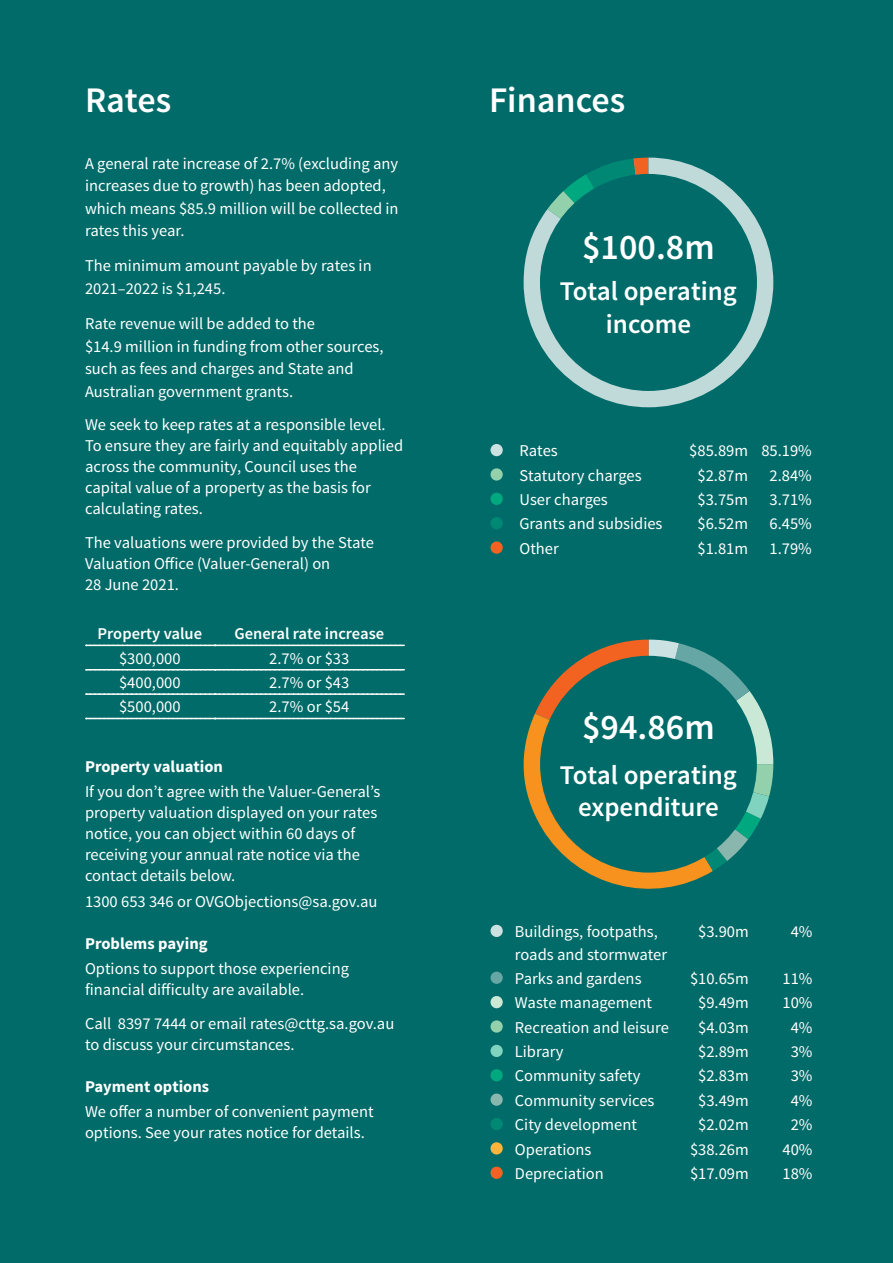
<style>
.page{position:relative;width:893px;height:1263px;background:#006b68}
.page>*{position:absolute;margin:0;border:0;box-sizing:border-box;transform-origin:0 0}
.t1{font:600 36px "Source Sans Pro";color:#fff}
.t2{font:600 27px/32.4px "Source Sans Pro";color:#fff;text-align:center}
.t3{font:16.5px/21px "Source Sans Pro";color:#fff}
.t4{font:700 16.5px "Source Sans Pro";color:#fff}
.t5{font:600 16.5px "Source Sans Pro";color:#fff}
</style>
<div class="page">
<svg style="left:524px;top:158px;width:249px;height:249px"></svg>
<div style="left:540px;top:174px;width:217px;height:217px;background:#006b68;border-radius:50%"></div>
<div style="left:491px;top:445px;width:11px;height:10px;background:#cce1e1;border-radius:50%"></div>
<div style="left:490px;top:444px;width:13px;height:12px;border:2px solid #cce1e1;border-radius:50%"></div>
<div style="left:491px;top:469px;width:11px;height:11px;background:#93d0ac;border-radius:50%"></div>
<div style="left:490px;top:468px;width:13px;height:13px;border:2px solid #93d0ac;border-radius:50%"></div>
<div style="left:491px;top:494px;width:11px;height:10px;background:#00a880;border-radius:50%"></div>
<div style="left:490px;top:493px;width:13px;height:12px;border:2px solid #00a880;border-radius:50%"></div>
<div style="left:491px;top:518px;width:11px;height:10px;background:#008875;border-radius:50%"></div>
<div style="left:490px;top:517px;width:13px;height:12px;border:2px solid #008875;border-radius:50%"></div>
<div style="left:491px;top:542px;width:11px;height:11px;background:#f26322;border-radius:50%"></div>
<div style="left:490px;top:541px;width:13px;height:13px;border:2px solid #f26322;border-radius:50%"></div>
<div style="left:491px;top:926px;width:11px;height:10px;background:#cce1e1;border-radius:50%"></div>
<div style="left:490px;top:925px;width:13px;height:12px;border:2px solid #cce1e1;border-radius:50%"></div>
<div style="left:491px;top:973px;width:11px;height:10px;background:#66a6a4;border-radius:50%"></div>
<div style="left:490px;top:972px;width:13px;height:12px;border:2px solid #66a6a4;border-radius:50%"></div>
<div style="left:491px;top:997px;width:11px;height:10px;background:#c9e8d5;border-radius:50%"></div>
<div style="left:490px;top:996px;width:13px;height:12px;border:2px solid #c9e8d5;border-radius:50%"></div>
<div style="left:491px;top:1021px;width:11px;height:10px;background:#93d0ac;border-radius:50%"></div>
<div style="left:490px;top:1020px;width:13px;height:13px;border:2px solid #93d0ac;border-radius:50%"></div>
<div style="left:491px;top:1046px;width:11px;height:10px;background:#80d3bf;border-radius:50%"></div>
<div style="left:490px;top:1045px;width:13px;height:12px;border:2px solid #80d3bf;border-radius:50%"></div>
<div style="left:491px;top:1070px;width:11px;height:10px;background:#00a880;border-radius:50%"></div>
<div style="left:490px;top:1069px;width:13px;height:12px;border:2px solid #00a880;border-radius:50%"></div>
<div style="left:491px;top:1094px;width:11px;height:11px;background:#8ab7ad;border-radius:50%"></div>
<div style="left:490px;top:1093px;width:13px;height:13px;border:2px solid #8ab7ad;border-radius:50%"></div>
<div style="left:491px;top:1119px;width:11px;height:10px;background:#008875;border-radius:50%"></div>
<div style="left:490px;top:1118px;width:13px;height:12px;border:2px solid #008875;border-radius:50%"></div>
<div style="left:491px;top:1143px;width:11px;height:10px;background:#fcb53b;border-radius:50%"></div>
<div style="left:490px;top:1142px;width:13px;height:12px;border:2px solid #fcb53b;border-radius:50%"></div>
<div style="left:491px;top:1168px;width:11px;height:10px;background:#f26322;border-radius:50%"></div>
<div style="left:490px;top:1167px;width:13px;height:12px;border:2px solid #f26322;border-radius:50%"></div>
<svg style="left:86px;top:645px;width:318px;height:1px"></svg>
<svg style="left:86px;top:669px;width:318px;height:1px"></svg>
<svg style="left:86px;top:693px;width:318px;height:2px"></svg>
<svg style="left:86px;top:718px;width:318px;height:1px"></svg>
<svg style="left:523px;top:640px;width:250px;height:249px"></svg>
<div style="left:540px;top:656px;width:217px;height:216px;background:#006b68;border-radius:50%"></div>
<h1 class="t1" style="left:85px;top:77px;width:88px">Rates</h1>
<p class="t3" style="left:85px;top:152px;width:315px;line-height:22.5px">A general rate increase of 2.7% (excluding any increases due to growth) has been adopted, which means $85.9 million will be collected in rates this year.</p>
<p class="t3" style="left:85px;top:255px;width:288px;line-height:22.5px">The minimum amount payable by rates in<br>2021–2022 is $1,245.</p>
<p class="t3" style="left:85px;top:313px;width:300px;line-height:22.5px">Rate revenue will be added to the<br>$14.9 million in funding from other sources, such as fees and charges and State and Australian government grants.</p>
<p class="t3" style="left:85px;top:415px;width:320px">We seek to keep rates at a responsible level.<br>To ensure they are fairly and equitably applied across the community, Council uses the capital value of a property as the basis for calculating rates.</p>
<p class="t3" style="left:85px;top:532px;width:291px">The valuations were provided by the State<br>Valuation Office (Valuer-General) on<br>28 June 2021.</p>
<p class="t5" style="left:98px;top:623px;width:106px">Property value</p>
<p class="t5" style="left:234px;top:623px;width:151px">General rate increase</p>
<p class="t3" style="left:119px;top:648px;width:63px">$300,000</p>
<p class="t3" style="left:269px;top:648px;width:82px">2.7% or $33</p>
<p class="t3" style="left:119px;top:672px;width:63px">$400,000</p>
<p class="t3" style="left:269px;top:672px;width:82px">2.7% or $43</p>
<p class="t3" style="left:119px;top:697px;width:63px">$500,000</p>
<p class="t3" style="left:269px;top:697px;width:82px">2.7% or $54</p>
<p class="t4" style="left:85px;top:756px;width:139px">Property valuation</p>
<p class="t3" style="left:85px;top:782px;width:297px">If you don’t agree with the Valuer-General’s property valuation displayed on your rates notice, you can object within 60 days of receiving your annual rate notice via the contact details below.</p>
<p class="t3" style="left:85px;top:891px;width:294px">1300 653 346 or OVGObjections@sa.gov.au</p>
<p class="t4" style="left:85px;top:933px;width:124px">Problems paying</p>
<p class="t3" style="left:85px;top:958px;width:265px">Options to support those experiencing financial difficulty are available.</p>
<p class="t3" style="left:85px;top:1013px;width:311px">Call 8397 7444 or email rates@cttg.sa.gov.au to discuss your circumstances.</p>
<p class="t4" style="left:85px;top:1076px;width:126px">Payment options</p>
<p class="t3" style="left:85px;top:1102px;width:290px">We offer a number of convenient payment options. See your rates notice for details.</p>
<h1 class="t1" style="left:489px;top:77px;width:138px">Finances</h1>
<h1 class="t1" style="left:582px;top:225px;width:134px">$100.8m</h1>
<h2 class="t2" style="left:560px;top:276px;width:179px">Total operating income</h2>
<p class="t3" style="left:519px;top:440px;width:40px">Rates</p>
<p class="t3" style="left:689px;top:440px;width:124px">$85.89m 85.19%</p>
<p class="t3" style="left:519px;top:465px;width:124px">Statutory charges</p>
<p class="t3" style="left:697px;top:465px;width:52px">$2.87m</p>
<p class="t3" style="left:769px;top:465px;width:44px">2.84%</p>
<p class="t3" style="left:519px;top:489px;width:90px">User charges</p>
<p class="t3" style="left:697px;top:489px;width:52px">$3.75m</p>
<p class="t3" style="left:769px;top:489px;width:44px">3.71%</p>
<p class="t3" style="left:519px;top:514px;width:145px">Grants and subsidies</p>
<p class="t3" style="left:697px;top:514px;width:52px">$6.52m</p>
<p class="t3" style="left:769px;top:514px;width:44px">6.45%</p>
<p class="t3" style="left:519px;top:538px;width:41px">Other</p>
<p class="t3" style="left:697px;top:538px;width:52px">$1.81m</p>
<p class="t3" style="left:769px;top:538px;width:44px">1.79%</p>
<h1 class="t1" style="left:582px;top:704px;width:134px">$94.86m</h1>
<h2 class="t2" style="left:560px;top:760px;width:179px">Total operating expenditure</h2>
<p class="t3" style="left:515px;top:920px;width:154px;line-height:22.5px">Buildings, footpaths, roads and stormwater</p>
<p class="t3" style="left:698px;top:921px;width:52px">$3.90m</p>
<p class="t3" style="left:791px;top:921px;width:23px">4%</p>
<p class="t3" style="left:515px;top:968px;width:128px">Parks and gardens</p>
<p class="t3" style="left:690px;top:968px;width:60px">$10.65m</p>
<p class="t3" style="left:783px;top:968px;width:31px">11%</p>
<p class="t3" style="left:515px;top:992px;width:139px">Waste management</p>
<p class="t3" style="left:698px;top:992px;width:52px">$9.49m</p>
<p class="t3" style="left:783px;top:992px;width:31px">10%</p>
<p class="t3" style="left:515px;top:1017px;width:155px">Recreation and leisure</p>
<p class="t3" style="left:698px;top:1017px;width:52px">$4.03m</p>
<p class="t3" style="left:791px;top:1017px;width:23px">4%</p>
<p class="t3" style="left:515px;top:1041px;width:50px">Library</p>
<p class="t3" style="left:698px;top:1041px;width:52px">$2.89m</p>
<p class="t3" style="left:791px;top:1041px;width:23px">3%</p>
<p class="t3" style="left:515px;top:1066px;width:127px">Community safety</p>
<p class="t3" style="left:698px;top:1066px;width:52px">$2.83m</p>
<p class="t3" style="left:791px;top:1066px;width:23px">3%</p>
<p class="t3" style="left:515px;top:1090px;width:141px">Community services</p>
<p class="t3" style="left:698px;top:1090px;width:52px">$3.49m</p>
<p class="t3" style="left:791px;top:1090px;width:23px">4%</p>
<p class="t3" style="left:515px;top:1114px;width:124px">City development</p>
<p class="t3" style="left:698px;top:1114px;width:52px">$2.02m</p>
<p class="t3" style="left:791px;top:1114px;width:23px">2%</p>
<p class="t3" style="left:515px;top:1139px;width:78px">Operations</p>
<p class="t3" style="left:690px;top:1139px;width:60px">$38.26m</p>
<p class="t3" style="left:783px;top:1139px;width:31px">40%</p>
<p class="t3" style="left:515px;top:1163px;width:90px">Depreciation</p>
<p class="t3" style="left:690px;top:1163px;width:60px">$17.09m</p>
<p class="t3" style="left:783px;top:1163px;width:31px">18%</p>
</div>
